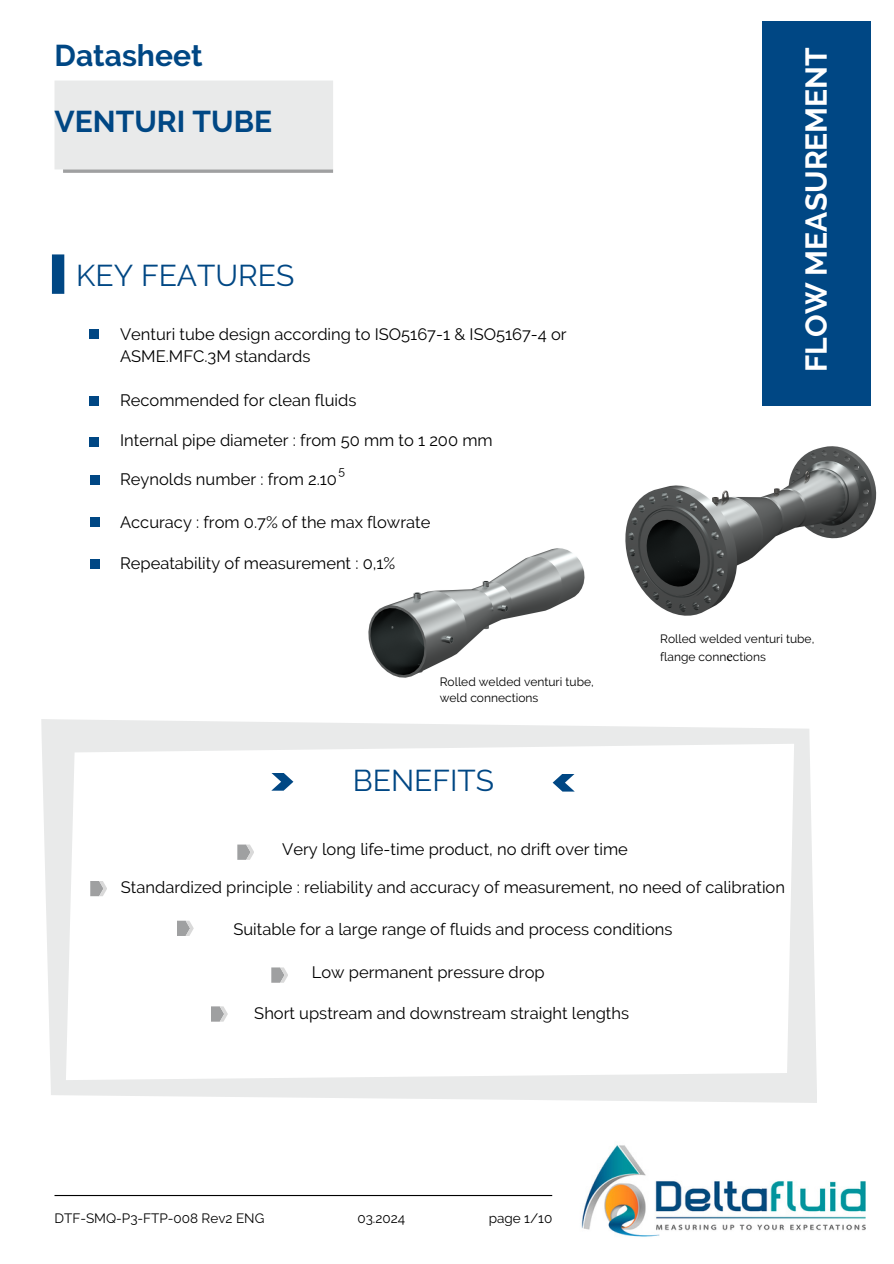
<style>
.page{position:relative;width:894px;height:1264px;background:#fff}
.page>*{position:absolute;margin:0;border:0;box-sizing:border-box;transform-origin:0 0}
.t1{font:700 30px "Raleway";color:#004784}
.t2{font:30px "Raleway";color:#004784}
.t3{font:700 30px "Raleway";color:#fff}
.t4{font:16.5px/22.5px "Raleway";color:#000}
.t5{font:13.5px "Raleway";color:#000}
.t6{font:12px/18.8px "Raleway";color:#000}
.s1{font-family:"Minion Pro";font-size:15px}
</style>
<div class="page">
<div style="left:761px;top:21px;width:109px;height:385px;background:#004784"></div>
<div style="left:52px;top:254px;width:12px;height:40px;background:#004784"></div>
<svg style="left:41px;top:719px;width:775px;height:383px"></svg>
<div style="left:89px;top:330px;width:9px;height:9px;background:#004784"></div>
<div style="left:89px;top:396px;width:9px;height:9px;background:#004784"></div>
<div style="left:89px;top:437px;width:9px;height:9px;background:#004784"></div>
<div style="left:90px;top:475px;width:9px;height:9px;background:#004784"></div>
<div style="left:90px;top:518px;width:9px;height:9px;background:#004784"></div>
<div style="left:90px;top:559px;width:9px;height:9px;background:#004784"></div>
<div style="left:54px;top:81px;width:279px;height:88px;background:#e9eaea"></div>
<hr style="left:54px;top:1194px;width:498px;height:1px;background:#000">
<svg style="left:63px;top:169px;width:270px;height:4px"></svg>
<svg style="left:271px;top:772px;width:22px;height:18px"></svg>
<svg style="left:552px;top:773px;width:22px;height:18px"></svg>
<svg style="left:237px;top:844px;width:17px;height:15px"></svg>
<svg style="left:90px;top:881px;width:17px;height:15px"></svg>
<svg style="left:271px;top:967px;width:17px;height:15px"></svg>
<svg style="left:177px;top:920px;width:17px;height:16px"></svg>
<svg style="left:211px;top:1006px;width:17px;height:15px"></svg>
<img style="left:368px;top:548px;width:217px;height:130px">
<img style="left:581px;top:1145px;width:285px;height:92px">
<img style="left:625px;top:446px;width:252px;height:170px">
<p class="t1" style="left:54px;top:37px;width:149px">Datasheet</p>
<p class="t1" style="left:54px;top:104px;width:219px">VENTURI TUBE</p>
<h4 class="t2" style="left:76px;top:257px;width:219px">KEY FEATURES</h4>
<p class="t4" style="left:120px;top:322px;width:448px">Venturi tube design according to ISO5167-1 &amp; ISO5167-4 or<br>ASME.MFC.3M standards</p>
<p class="t4" style="left:120px;top:389px;width:238px">Recommended for clean fluids</p>
<h4 class="t4" style="left:120px;top:429px;width:374px">Internal pipe diameter : from 50 mm to 1 200 mm</h4>
<h4 class="t4" style="left:120px;top:468px;width:218px">Reynolds number : from 2.10</h4>
<p class="t4" style="left:120px;top:510px;width:312px">Accuracy : from 0.7% of the max flowrate</p>
<p class="t4" style="left:120px;top:552px;width:277px">Repeatability of measurement : 0,1%</p>
<p class="t6" style="left:338px;top:461px;width:8px">5</p>
<h4 class="t6" style="left:439px;top:673px;width:155px;line-height:16px">Rolled welded venturi tube, weld connections</h4>
<p class="t2" style="left:352px;top:763px;width:143px">BENEFITS</p>
<h4 class="t4" style="left:282px;top:837px;width:347px">Very long life-time product, no drift over time</h4>
<h2 class="t3" style="left:798px;top:372px;width:326px;rotate:-90deg">FLOW MEASUREMENT</h2>
<h4 class="t6" style="left:660px;top:629px;width:155px">Rolled welded venturi tube, flange conn<span class="s1">e</span>ctions</h4>
<h1 class="t4" style="left:121px;top:876px;width:665px">Standardized principle : reliability and accuracy of measurement, no need of calibration</h1>
<h3 class="t4" style="left:233px;top:917px;width:440px">Suitable for a large range of fluids and process conditions</h3>
<h1 class="t4" style="left:312px;top:960px;width:234px">Low permanent pressure drop</h1>
<h4 class="t4" style="left:254px;top:1002px;width:376px">Short upstream and downstream straight lengths</h4>
<h4 class="t5" style="left:54px;top:1210px;width:211px">DTF-SMQ-P3-FTP-008 Rev2 ENG</h4>
<h4 class="t5" style="left:357px;top:1210px;width:49px">03.2024</h4>
<p class="t5" style="left:488px;top:1210px;width:65px">page 1/10</p>
</div>
